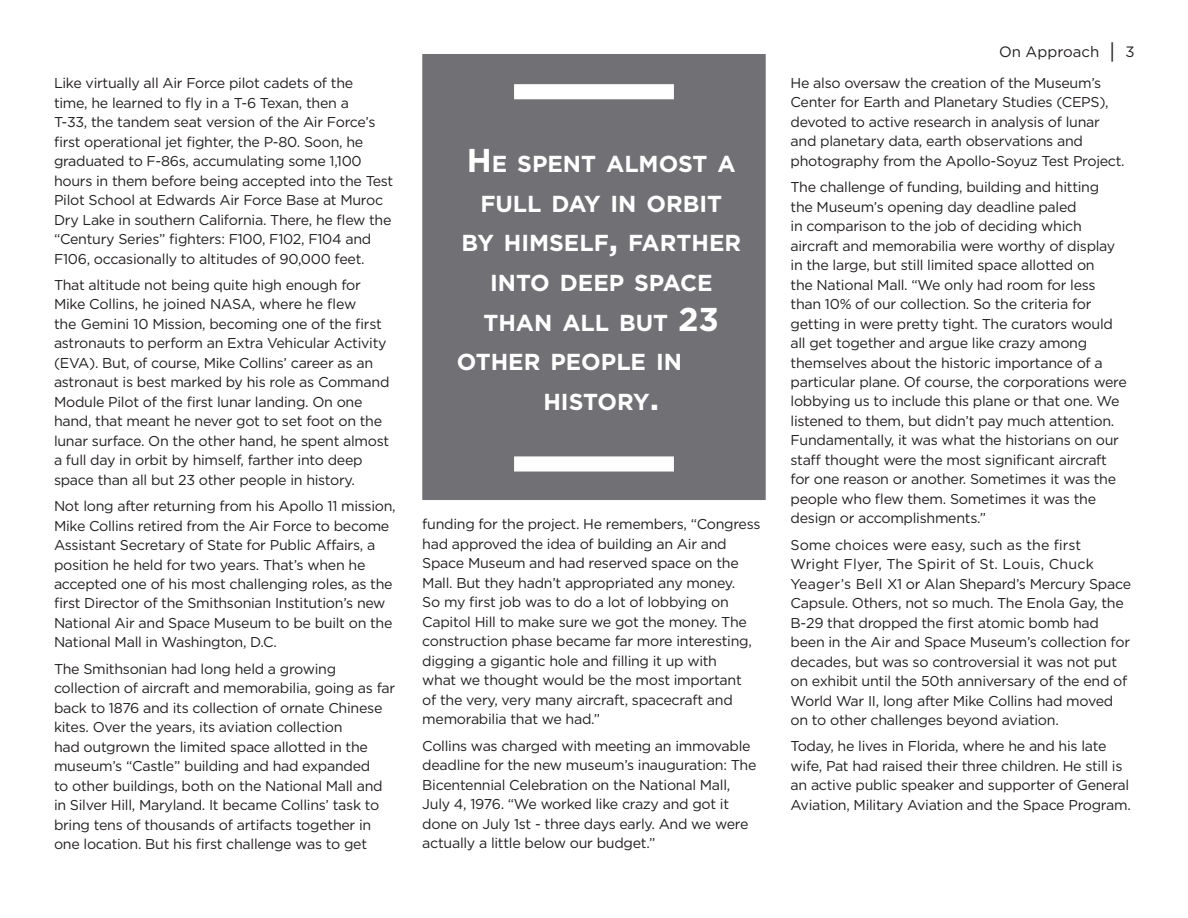
<style>
.page{position:relative;width:1188px;height:918px;background:#fff}
.page>*{position:absolute;margin:0;border:0;box-sizing:border-box;transform-origin:0 0}
.t1{font:700 23.1px "Gotham";color:#fff}
.t2{font:15px "Gotham";color:#231f20}
.t3{font:14.25px/19.5px "Gotham";letter-spacing:-.02em;color:#231f20}
.s1{font-size:33px}
.s2{font-size:21px}
</style>
<div class="page">
<div style="left:422px;top:54px;width:344px;height:446px;background:#717074;border:2px solid #717074"></div>
<div style="left:514px;top:84px;width:160px;height:15px;background:#fff;border:2px solid #fff"></div>
<div style="left:514px;top:456px;width:160px;height:16px;background:#fff;border:2px solid #fff"></div>
<p class="t3" style="left:54px;top:73px;width:341px">Like virtually all Air Force pilot cadets of the<br>time, he learned to fly in a T-6 Texan, then a<br>T-33, the tandem seat version of the Air Force’s first operational jet fighter, the P-80. Soon, he graduated to F-86s, accumulating some 1,100 hours in them before being accepted into the Test Pilot School at Edwards Air Force Base at Muroc Dry Lake in southern California. There, he flew the “Century Series” fighters: F100, F102, F104 and F106, occasionally to altitudes of 90,000 feet.</p>
<p class="t3" style="left:54px;top:275px;width:337px">That altitude not being quite high enough for Mike Collins, he joined NASA, where he flew<br>the Gemini 10 Mission, becoming one of the first astronauts to perform an Extra Vehicular Activity (EVA). But, of course, Mike Collins’ career as an astronaut is best marked by his role as Command Module Pilot of the first lunar landing. On one hand, that meant he never got to set foot on the lunar surface. On the other hand, he spent almost a full day in orbit by himself, farther into deep space than all but 23 other people in history.</p>
<p class="t3" style="left:54px;top:496px;width:343px">Not long after returning from his Apollo 11 mission, Mike Collins retired from the Air Force to become Assistant Secretary of State for Public Affairs, a position he held for two years. That’s when he accepted one of his most challenging roles, as the first Director of the Smithsonian Institution’s new National Air and Space Museum to be built on the National Mall in Washington, D.C.</p>
<p class="t3" style="left:54px;top:659px;width:343px">The Smithsonian had long held a growing collection of aircraft and memorabilia, going as far back to 1876 and its collection of ornate Chinese kites. Over the years, its aviation collection<br>had outgrown the limited space allotted in the museum’s “Castle” building and had expanded<br>to other buildings, both on the National Mall and in Silver Hill, Maryland. It became Collins’ task to bring tens of thousands of artifacts together in one location. But his first challenge was to get</p>
<h1 class="t1" style="left:467px;top:149px;width:270px"><span class="s1">H</span>E SPENT ALMOST A</h1>
<h1 class="t1" style="left:480px;top:188px;width:243px">FULL DAY IN ORBIT</h1>
<h1 class="t1" style="left:461px;top:228px;width:281px">BY H IMSELF<span class="s1">,</span> FARTH ER</h1>
<h1 class="t1" style="left:490px;top:268px;width:224px">INTO DEEP SPACE</h1>
<h1 class="t1" style="left:483px;top:307px;width:237px">THAN ALL BUT <span class="s1">23</span></h1>
<h1 class="t1" style="left:457px;top:347px;width:227px">OTH ER PEOPLE IN</h1>
<h1 class="t1" style="left:543px;top:386px;width:117px">H ISTORY<span class="s1">.</span></h1>
<p class="t3" style="left:422px;top:514px;width:340px">funding for the project. He remembers, “Congress had approved the idea of building an Air and Space Museum and had reserved space on the Mall. But they hadn’t appropriated any money.<br>So my first job was to do a lot of lobbying on Capitol Hill to make sure we got the money. The construction phase became far more interesting, digging a gigantic hole and filling it up with<br>what we thought would be the most important<br>of the very, very many aircraft, spacecraft and memorabilia that we had.”</p>
<p class="t3" style="left:422px;top:736px;width:336px">Collins was charged with meeting an immovable deadline for the new museum’s inauguration: The Bicentennial Celebration on the National Mall, July 4, 1976. “We worked like crazy and got it done on July 1st - three days early. And we were actually a little below our budget.”</p>
<p class="t2" style="left:999px;top:42px;width:137px">On Approach <span class="s2">|</span> 3</p>
<p class="t3" style="left:791px;top:73px;width:336px">He also oversaw the creation of the Museum’s Center for Earth and Planetary Studies (CEPS), devoted to active research in analysis of lunar and planetary data, earth observations and photography from the Apollo-Soyuz Test Project.</p>
<p class="t3" style="left:791px;top:177px;width:338px">The challenge of funding, building and hitting<br>the Museum’s opening day deadline paled<br>in comparison to the job of deciding which aircraft and memorabilia were worthy of display in the large, but still limited space allotted on<br>the National Mall. “We only had room for less than 10% of our collection. So the criteria for getting in were pretty tight. The curators would all get together and argue like crazy among themselves about the historic importance of a particular plane. Of course, the corporations were lobbying us to include this plane or that one. We listened to them, but didn’t pay much attention.<br>Fundamentally, it was what the historians on our staff thought were the most significant aircraft for one reason or another. Sometimes it was the people who flew them. Sometimes it was the design or accomplishments.”</p>
<p class="t3" style="left:791px;top:535px;width:342px">Some choices were easy, such as the first Wright Flyer, The Spirit of St. Louis, Chuck Yeager’s Bell X1 or Alan Shepard’s Mercury Space Capsule. Others, not so much. The Enola Gay, the B-29 that dropped the first atomic bomb had been in the Air and Space Museum’s collection for decades, but was so controversial it was not put on exhibit until the 50th anniversary of the end of World War II, long after Mike Collins had moved on to other challenges beyond aviation.</p>
<p class="t3" style="left:791px;top:736px;width:342px">Today, he lives in Florida, where he and his late wife, Pat had raised their three children. He still is an active public speaker and supporter of General Aviation, Military Aviation and the Space Program.</p>
</div>
